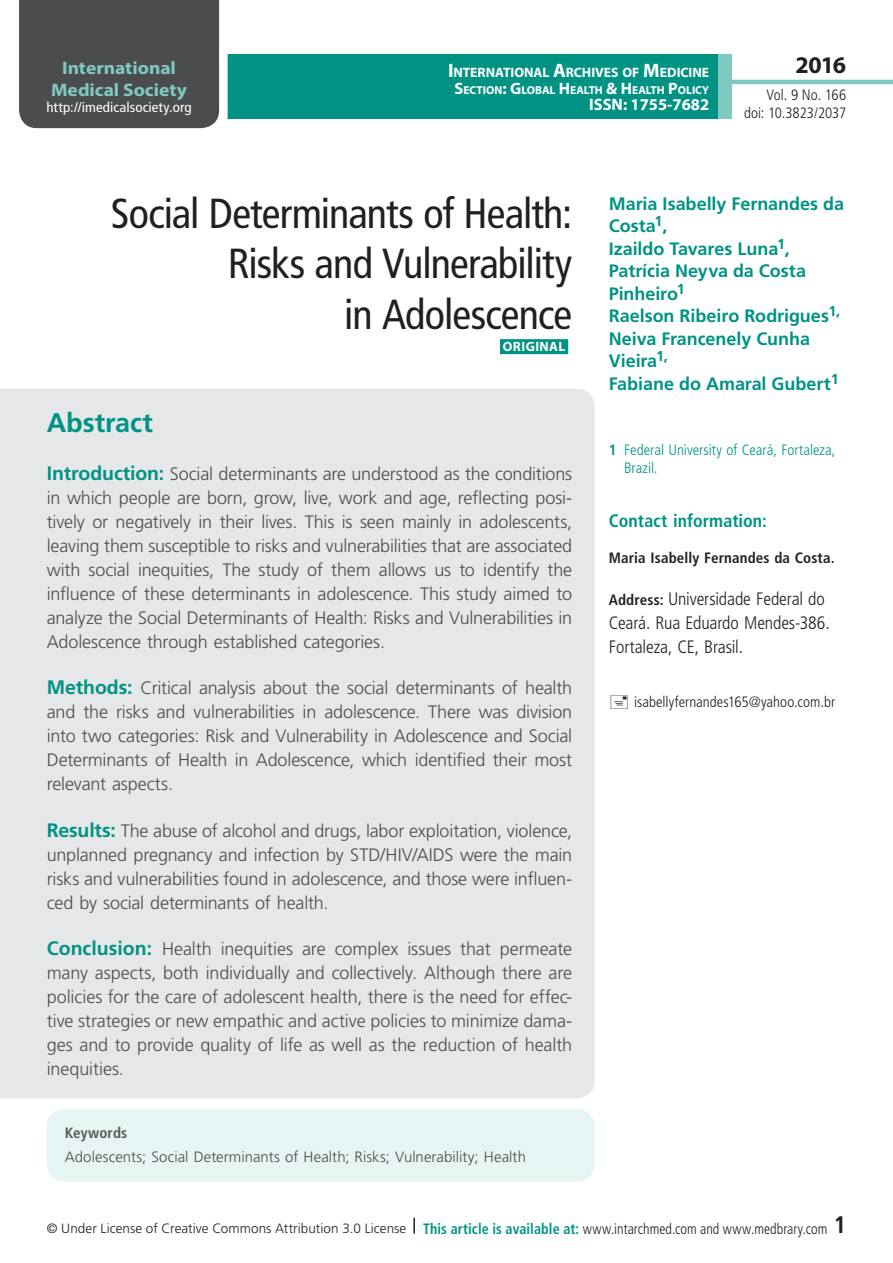
<style>
.page{position:relative;width:893px;height:1263px;background:#fff}
.page>*{position:absolute;margin:0;border:0;box-sizing:border-box;transform-origin:0 0}
.t1{font:condensed 42px/50.4px "Frutiger LT Std";letter-spacing:-.02em;color:#231f20;text-align:right}
.t2{font:700 27px "Frutiger LT Std";letter-spacing:-.005em;color:#009384}
.t3{font:700 24px "Myriad Pro";color:#231f20}
.t4{font:700 condensed 24px "Frutiger LT Std";color:#231f20}
.t5{font:700 18.15px/21.8px "Myriad Pro";color:#80c9c2;text-align:center;scale:1.07 1}
.t6{font:300 18px/24px "Frutiger LT Std";letter-spacing:-.01em;color:#4b4c4d;text-align:justify}
.t7{font:700 18px/22.5px "Frutiger LT Std";letter-spacing:-.005em;color:#009384}
.t8{font:300 condensed 18px/24px "Frutiger LT Std";letter-spacing:-.01em;color:#231f20}
.t9{font:700 condensed 18px "Frutiger LT Std";color:#009384}
.t10{font:700 16.5px "Myriad Pro";color:#fff}
.t11{font:300 15px "Frutiger LT Std";color:#4b4c4d}
.t12{font:300 condensed 15px/18px "Frutiger LT Std";color:#231f20;text-align:right}
.t13{font:300 condensed 15px/18px "Frutiger LT Std";color:#009384}
.t14{font:700 condensed 15px "Frutiger LT Std";letter-spacing:.01em;color:#231f20}
.t15{font:700 condensed 15px "Frutiger LT Std";letter-spacing:.005em;color:#57585a}
.t16{font:condensed 13.95px "Frutiger LT Std";letter-spacing:.005em;color:#fff;scale:1.07 1}
.t17{font:700 13.65px "Myriad Pro";letter-spacing:-.005em;color:#fff}
.t18{font:300 13.5px "Frutiger LT Std";letter-spacing:.005em;color:#231f20}
.t19{font:700 13.5px "Myriad Pro";letter-spacing:.03em;color:#fff}
.t20{font:700 11.55px "Myriad Pro";color:#fff}
.s1{font-size:19.5px}
.s2{font-size:16.5px}
.s3{font-weight:700;font-size:19.5px;color:#009384}
.s4{font-weight:700}
.s5{font-weight:700;font-size:15px}
.s6{font-weight:700;font-stretch:condensed;font-size:15px;color:#009384}
.s7{font-stretch:condensed;font-size:15px}
</style>
<div class="page">
<div style="left:23px;top:54px;width:762px;height:65px;background:#009384"></div>
<div style="left:19px;top:0;width:209px;height:129px;background:#4b4c4d"></div>
<div style="left:732px;top:36px;width:161px;height:94px;background:#fff"></div>
<hr style="left:730px;top:80px;width:163px;height:4px;background:#80c9c2">
<div style="left:718px;top:54px;width:14px;height:65px;background:#80c9c2"></div>
<svg style="left:413px;top:1218px;width:2px;height:16px"></svg>
<div style="left:0;top:389px;width:595px;height:709px;background:#e6e7e9"></div>
<div style="left:500px;top:339px;width:68px;height:15px;background:#009384"></div>
<div style="left:47px;top:1109px;width:548px;height:72px;background:#e6f4f3;border-radius:18px"></div>
<p class="t5" style="left:51px;top:56px;width:129px">International<br>Medical Society</p>
<p class="t16" style="left:46px;top:99px;width:137px">http://imedicalsociety.org</p>
<p class="t17" style="left:448px;top:64px;width:263px"><span class="s1">I</span>NTERNATIONAL <span class="s1">A</span>RCHIVES OF <span class="s1">M</span>EDICINE</p>
<p class="t20" style="left:454px;top:82px;width:256px"><span class="s2">S</span>ECTION<span class="s2">: G</span>LOBAL <span class="s2">H</span> EALTH <span class="s2">&amp; H</span> EALTH <span class="s2">P</span>OLICY</p>
<p class="t10" style="left:589px;top:94px;width:122px">ISSN: 1755-7682</p>
<h3 class="t3" style="left:795px;top:49px;width:52px">2016</h3>
<p class="t12" style="left:744px;top:86px;width:104px">Vol. 9 No. 166 doi: 10.3823/2037</p>
<h1 class="t1" style="left:111px;top:188px;width:463px">Social Determinants of Health:<br>Risks and Vulnerability<br>in Adolescence</h1>
<p class="t19" style="left:503px;top:338px;width:64px">ORIGINAL</p>
<h2 class="t2" style="left:47px;top:406px;width:108px">Abstract</h2>
<p class="t6" style="left:47px;top:462px;width:527px"><span class="s3">Introduction:</span> Social determinants are understood as the conditions in which people are born, grow, live, work and age, reflecting posi&shy;tively or negatively in their lives. This is seen mainly in adolescents, leaving them susceptible to risks and vulnerabilities that are associated with social inequities, The study of them allows us to identify the influence of these determinants in adolescence. This study aimed to analyze the Social Determinants of Health: Risks and Vulnerabilities in Adolescence through established categories.</p>
<p class="t6" style="left:47px;top:676px;width:527px"><span class="s3">Methods:</span> Critical analysis about the social determinants of health and the risks and vulnerabilities in adolescence. There was division into two categories: Risk and Vulnerability in Adolescence and Social Determinants of Health in Adolescence, which identified their most relevant aspects.</p>
<p class="t6" style="left:47px;top:819px;width:527px"><span class="s3">Results:</span> The abuse of alcohol and drugs, labor exploitation, violence, unplanned pregnancy and infection by STD/HIV/AIDS were the main risks and vulnerabilities found in adolescence, and those were influen&shy;ced by social determinants of health.</p>
<p class="t6" style="left:47px;top:937px;width:527px"><span class="s3">Conclusion:</span> Health inequities are complex issues that permeate many aspects, both individually and collectively. Although there are policies for the care of adolescent health, there is the need for effec&shy;tive strategies or new empathic and active policies to minimize dama&shy;ges and to provide quality of life as well as the reduction of health inequities.</p>
<p class="t15" style="left:65px;top:1124px;width:64px">Keywords</p>
<p class="t11" style="left:65px;top:1149px;width:463px">Adolescents; Social Determinants of Health; Risks; Vulnerability; Health</p>
<p class="t7" style="left:609px;top:192px;width:237px">Maria Isabelly Fernandes da<br>Costa<sup>1</sup>,<br>Izaildo Tavares Luna<sup>1</sup>,<br>Patrícia Neyva da Costa<br>Pinheiro<sup>1<br></sup>Raelson Ribeiro Rodrigues<sup>1,<br></sup>Neiva Francenely Cunha<br>Vieira<sup>1,<br></sup>Fabiane do Amaral Gubert<sup>1</sup></p>
<p class="t13" style="left:624px;top:441px;width:213px;text-indent:-15px"><span class="s4">1</span> Federal University of Ceará, Fortaleza,<br>Brazil.</p>
<p class="t9" style="left:609px;top:510px;width:159px">Contact information:</p>
<p class="t14" style="left:609px;top:549px;width:227px">Maria Isabelly Fernandes da Costa.</p>
<p class="t8" style="left:609px;top:587px;width:222px"><span class="s5">Address:</span> Universidade Federal do<br>Ceará. Rua Eduardo Mendes-386.<br>Fortaleza, CE, Brasil.</p>
<p class="t12" style="left:634px;top:693px;width:203px">isabellyfernandes165@yahoo.com.br</p>
<p class="t18" style="left:47px;top:1220px;width:782px">© Under License of Creative Commons Attribution 3.0 License <span class="s6">This article is available at:</span> <span class="s7">www.intarchmed.com and www.medbrary.com</span></p>
<h3 class="t4" style="left:834px;top:1210px;width:14px">1</h3>
</div>
